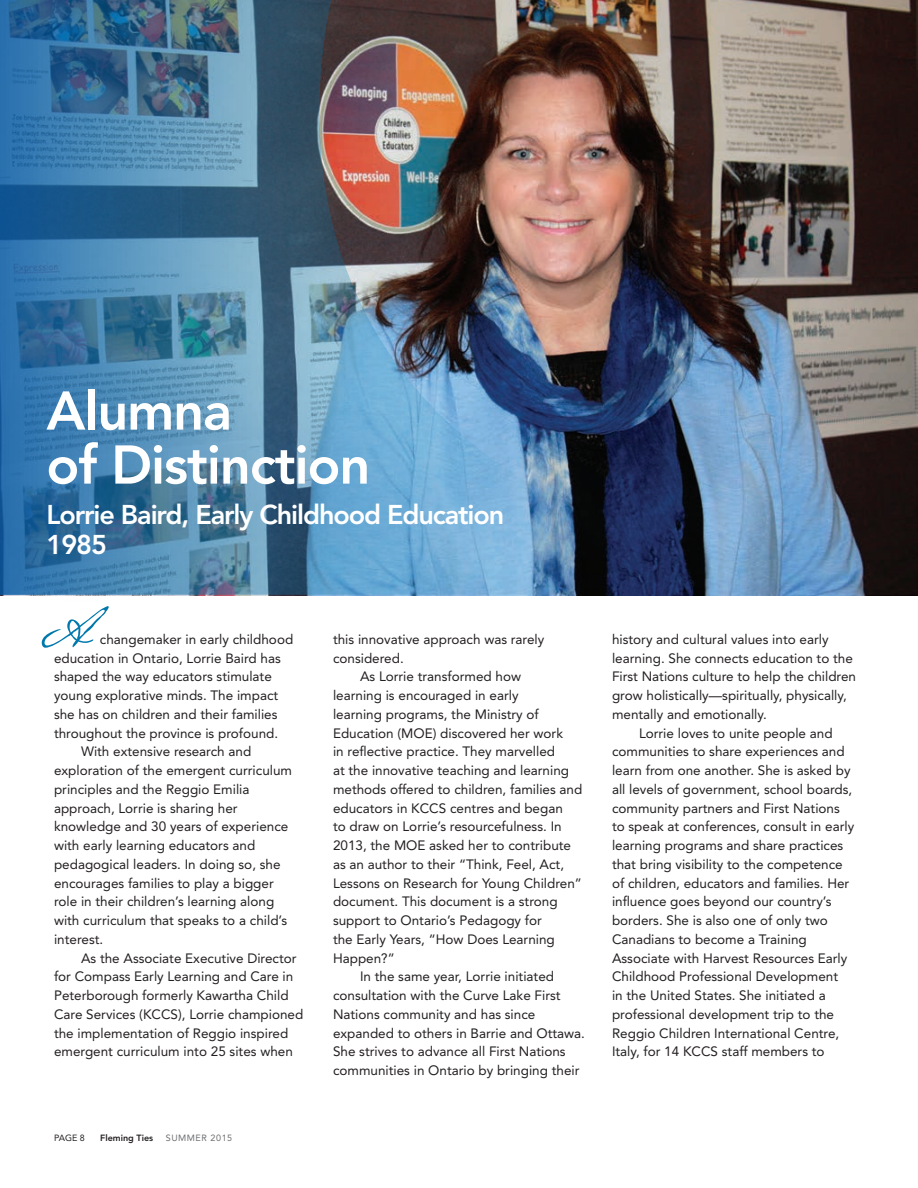
<style>
.page{position:relative;width:918px;height:1188px;background:#fff}
.page>*{position:absolute;margin:0;border:0;box-sizing:border-box;transform-origin:0 0}
.t1{font:800 54px/54px "Avenir LT Std";letter-spacing:-.02em;color:#fff}
.t2{font:800 27px/30px "Avenir LT Std";letter-spacing:-.04em;color:#fff}
.t3{font:13.5px/18.8px "Avenir LT Std";color:#231f20}
.t4{font:800 9px "Avenir LT Std";color:#231f20}
.t5{font:9px "Avenir LT Std";letter-spacing:.06em;color:#6c6d70}
.t6{font:9px "Avenir LT Std";color:#231f20}
</style>
<div class="page">
<img style="left:0;top:0;width:918px;height:596px">
<div style="left:0;top:336px;width:557px;height:277px;background:#114aa0;opacity:.35"></div>
<svg style="left:42px;top:606px;width:67px;height:42px"></svg>
<h1 class="t1" style="left:46px;top:384px;width:325px">Alumna<br>of Distinction</h1>
<h2 class="t2" style="left:46px;top:500px;width:459px">Lorrie Baird, Early Childhood Education<br>1985</h2>
<p class="t3" style="left:54px;top:630px;width:241px;text-indent:46px">changemaker in early childhood education in Ontario, Lorrie Baird has shaped the way educators stimulate young explorative minds. The impact she has on children and their families throughout the province is profound.</p>
<p class="t3" style="left:54px;top:742px;width:240px;text-indent:27px">With extensive research and exploration of the emergent curriculum principles and the Reggio Emilia approach, Lorrie is sharing her knowledge and 30 years of experience with early learning educators and pedagogical leaders. In doing so, she encourages families to play a bigger role in their children’s learning along with curriculum that speaks to a child’s interest.</p>
<p class="t3" style="left:54px;top:949px;width:251px;text-indent:27px">As the Associate Executive Director for Compass Early Learning and Care in Peterborough formerly Kawartha Child Care Services (KCCS), Lorrie championed the implementation of Reggio inspired emergent curriculum into 25 sites when</p>
<p class="t6" style="left:54px;top:1132px;width:32px">PAGE 8</p>
<p class="t4" style="left:100px;top:1132px;width:55px">Fleming Ties</p>
<p class="t5" style="left:166px;top:1132px;width:68px">SUMMER 2015</p>
<p class="t3" style="left:333px;top:630px;width:213px">this innovative approach was rarely considered.</p>
<p class="t3" style="left:333px;top:667px;width:251px;text-indent:27px">As Lorrie transformed how<br>learning is encouraged in early<br>learning programs, the Ministry of Education (MOE) discovered her work<br>in reflective practice. They marvelled<br>at the innovative teaching and learning methods offered to children, families and educators in KCCS centres and began<br>to draw on Lorrie’s resourcefulness. In 2013, the MOE asked her to contribute as an author to their “Think, Feel, Act, Lessons on Research for Young Children” document. This document is a strong support to Ontario’s Pedagogy for<br>the Early Years, “How Does Learning Happen?”</p>
<p class="t3" style="left:333px;top:967px;width:253px;text-indent:27px">In the same year, Lorrie initiated consultation with the Curve Lake First Nations community and has since expanded to others in Barrie and Ottawa.<br>She strives to advance all First Nations communities in Ontario by bringing their</p>
<p class="t3" style="left:612px;top:630px;width:246px">history and cultural values into early learning. She connects education to the First Nations culture to help the children grow holistically—spiritually, physically, mentally and emotionally.</p>
<p class="t3" style="left:612px;top:724px;width:244px;text-indent:27px">Lorrie loves to unite people and communities to share experiences and learn from one another. She is asked by all levels of government, school boards, community partners and First Nations to speak at conferences, consult in early learning programs and share practices that bring visibility to the competence of children, educators and families. Her influence goes beyond our country’s</p>
<p class="t3" style="left:612px;top:911px;width:237px">borders. She is also one of only two Canadians to become a Training Associate with Harvest Resources Early Childhood Professional Development in the United States. She initiated a professional development trip to the Reggio Children International Centre, Italy, for 14 KCCS staff members to</p>
</div>
